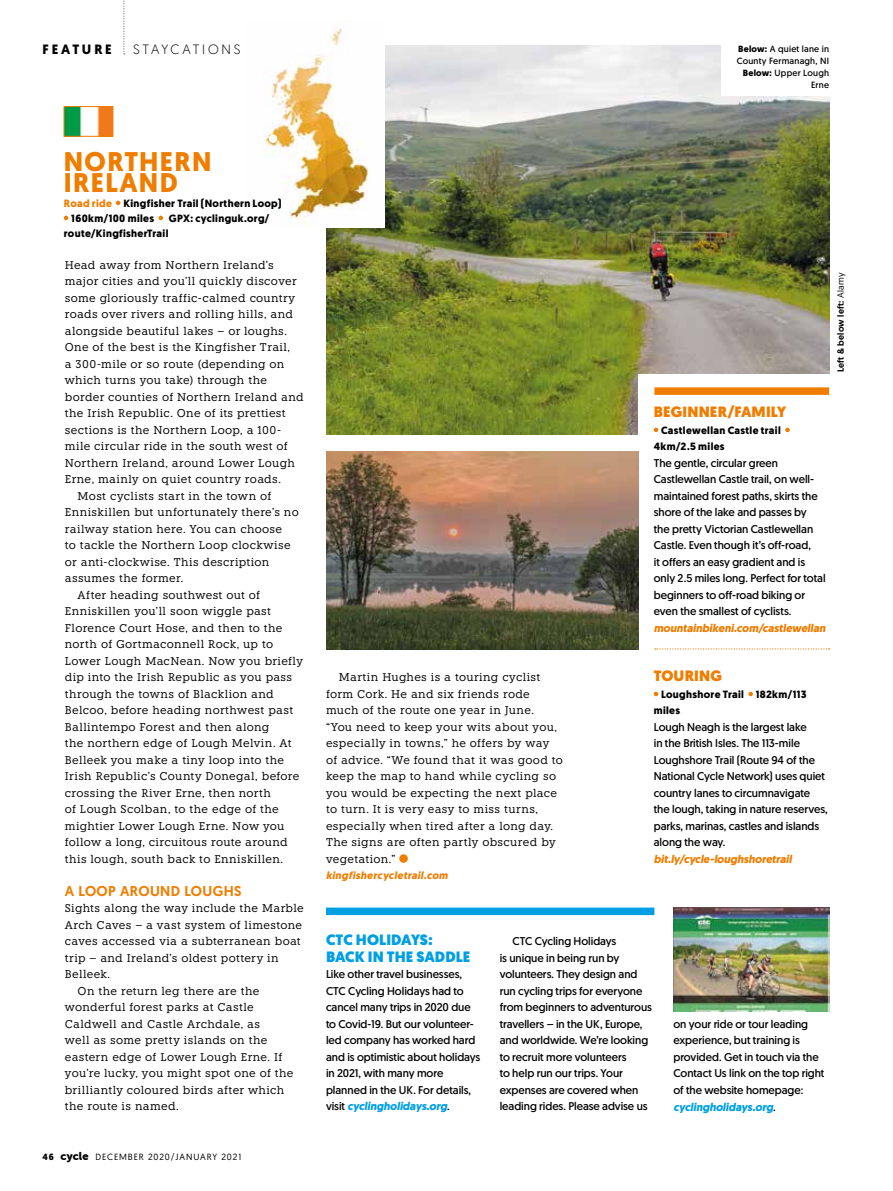
<style>
.page{position:relative;width:893px;height:1191px;background:#fff}
.page>*{position:absolute;margin:0;border:0;box-sizing:border-box;transform-origin:0 0}
.t1{font:700 27px/21px "Geomanist";letter-spacing:.055em;color:#ef7d00}
.t2{font:900 15px/16.5px "Geomanist";color:#009fe3}
.t3{font:900 15px "Geomanist";letter-spacing:.01em;color:#ef7d00}
.t4{font:500 14.25px "Geomanist";letter-spacing:.025em;color:#ef7d00}
.t5{font:300 13.5px "Geomanist";letter-spacing:.195em;color:#000}
.t6{font:700 13.5px "Geomanist";letter-spacing:.21em;color:#000}
.t7{font:11.25px/16.5px "Knile";letter-spacing:.025em;color:#000}
.t8{font:11.25px/16.5px "Geomanist";letter-spacing:-.005em;color:#000}
.t9{font:italic 700 11.25px "Geomanist";letter-spacing:-.005em;color:#ef7d00}
.t10{font:700 10.5px/16.5px "Geomanist";letter-spacing:.035em;color:#000}
.t11{font:italic 700 10.5px "Geomanist";letter-spacing:.035em;color:#ef7d00}
.t12{font:9px/12px "Geomanist";letter-spacing:.025em;color:#000;text-align:right}
.t13{font:9px "Geomanist";letter-spacing:.1em;color:#000}
.t14{font:500 9px "Geomanist";letter-spacing:.025em;color:#000}
.s1{font-weight:700}
.s2{color:#ef7d00}
.s3{font-family:"Museo Sans Rounded 900";font-size:11.25px}
.s4{font-weight:400}
.s5{font-weight:700;font-style:italic;color:#009fe3}
</style>
<div class="page">
<img style="left:326px;top:45px;width:503px;height:390px">
<div style="left:639px;top:374px;width:206px;height:165px;background:#fff"></div>
<img style="left:326px;top:452px;width:313px;height:198px">
<img style="left:263px;top:24px;width:122px;height:203px">
<img style="left:66px;top:108px;width:45px;height:26px">
<div style="left:64px;top:106px;width:49px;height:30px;border:1px solid #ef7d00"></div>
<svg style="left:655px;top:648px;width:174px;height:1px"></svg>
<div style="left:654px;top:387px;width:175px;height:8px;background:#ef7d00"></div>
<div style="left:326px;top:907px;width:328px;height:8px;background:#009fe3"></div>
<img style="left:673px;top:907px;width:156px;height:104px">
<svg style="left:123px;top:0;width:2px;height:54px"></svg>
<svg style="left:654px;top:428px;width:4px;height:4px"></svg>
<svg style="left:785px;top:428px;width:5px;height:4px"></svg>
<svg style="left:654px;top:692px;width:4px;height:4px"></svg>
<svg style="left:748px;top:692px;width:5px;height:4px"></svg>
<div style="left:721px;top:36px;width:116px;height:60px;background:#fff"></div>
<svg style="left:116px;top:201px;width:4px;height:4px"></svg>
<svg style="left:64px;top:216px;width:4px;height:4px"></svg>
<svg style="left:159px;top:216px;width:4px;height:4px"></svg>
<div style="left:399px;top:854px;width:9px;height:9px;background:#ef7d00;border-radius:50%"></div>
<div style="left:269px;top:134px;width:8px;height:9px;background:#fff;border-radius:50%"></div>
<p class="t6" style="left:43px;top:40px;width:71px">FEATURE</p>
<p class="t5" style="left:133px;top:41px;width:109px">STAYCATIONS</p>
<p class="t12" style="left:737px;top:42px;width:94px"><span class="s1">Below:</span> A quiet lane in<br>County Fermanagh, NI<br><span class="s1">Below:</span> Upper Lough<br>Erne</p>
<h1 class="t1" style="left:64px;top:151px;width:149px">NORTHERN<br>IRELAND</h1>
<p class="t10" style="left:71px;top:195px;width:212px;line-height:15px;text-indent:-8px"><span class="s2">Road ride</span> Kingfisher Trail (Northern Loop)<br>160km/100 miles</p>
<p class="t10" style="left:169px;top:210px;width:102px">GPX: cyclinguk.org/</p>
<p class="t10" style="left:64px;top:225px;width:106px">route/KingfisherTrail</p>
<p class="t7" style="left:65px;top:256px;width:210px">Head away from Northern Ireland’s</p>
<p class="t7" style="left:65px;top:273px;width:233px">major cities and you’ll quickly discover</p>
<p class="t7" style="left:65px;top:289px;width:232px">some gloriously traffic-calmed country</p>
<p class="t7" style="left:65px;top:306px;width:230px">roads over rivers and rolling hills, and</p>
<p class="t7" style="left:65px;top:322px;width:224px">alongside beautiful lakes – or loughs.</p>
<p class="t7" style="left:65px;top:339px;width:227px">One of the best is the Kingfisher Trail,</p>
<p class="t7" style="left:65px;top:355px;width:221px">a 300-mile or so route (depending on</p>
<p class="t7" style="left:65px;top:372px;width:204px">which turns you take) through the</p>
<p class="t7" style="left:65px;top:388px;width:240px">border counties of Northern Ireland and</p>
<p class="t7" style="left:65px;top:405px;width:222px">the Irish Republic. One of its prettiest</p>
<p class="t7" style="left:65px;top:421px;width:218px">sections is the Northern Loop, a 100-</p>
<p class="t7" style="left:65px;top:438px;width:224px">mile circular ride in the south west of</p>
<p class="t7" style="left:65px;top:454px;width:231px">Northern Ireland, around Lower Lough</p>
<p class="t7" style="left:65px;top:471px;width:217px">Erne, mainly on quiet country roads.</p>
<p class="t7" style="left:78px;top:487px;width:195px">Most cyclists start in the town of</p>
<p class="t7" style="left:65px;top:504px;width:235px">Enniskillen but unfortunately there’s no</p>
<p class="t7" style="left:65px;top:520px;width:219px">railway station here. You can choose</p>
<p class="t7" style="left:65px;top:537px;width:227px">to tackle the Northern Loop clockwise</p>
<p class="t7" style="left:65px;top:553px;width:206px">or anti-clockwise. This description</p>
<p class="t7" style="left:65px;top:570px;width:120px">assumes the former.</p>
<p class="t7" style="left:78px;top:586px;width:184px">After heading southwest out of</p>
<p class="t7" style="left:65px;top:603px;width:208px">Enniskillen you’ll soon wiggle past</p>
<p class="t7" style="left:65px;top:619px;width:219px">Florence Court Hose, and then to the</p>
<p class="t7" style="left:65px;top:636px;width:210px">north of Gortmaconnell Rock, up to</p>
<p class="t7" style="left:65px;top:652px;width:240px">Lower Lough MacNean. Now you briefly</p>
<p class="t7" style="left:65px;top:669px;width:229px">dip into the Irish Republic as you pass</p>
<p class="t7" style="left:65px;top:685px;width:210px">through the towns of Blacklion and</p>
<p class="t7" style="left:65px;top:702px;width:230px">Belcoo, before heading northwest past</p>
<p class="t7" style="left:65px;top:718px;width:206px">Ballintempo Forest and then along</p>
<p class="t7" style="left:65px;top:735px;width:228px">the northern edge of Lough Melvin. At</p>
<p class="t7" style="left:65px;top:751px;width:221px">Belleek you make a tiny loop into the</p>
<p class="t7" style="left:65px;top:768px;width:236px">Irish Republic’s County Donegal, before</p>
<p class="t7" style="left:65px;top:784px;width:208px">crossing the River Erne, then north</p>
<p class="t7" style="left:65px;top:801px;width:215px">of Lough Scolban, to the edge of the</p>
<p class="t7" style="left:65px;top:817px;width:221px">mightier Lower Lough Erne. Now you</p>
<p class="t7" style="left:65px;top:834px;width:224px">follow a long, circuitous route around</p>
<p class="t7" style="left:65px;top:850px;width:220px">this lough, south back to Enniskillen.</p>
<p class="t4" style="left:65px;top:881px;width:178px">A LOOP AROUND LOUGHS</p>
<p class="t7" style="left:65px;top:900px;width:240px">Sights along the way include the Marble</p>
<p class="t7" style="left:65px;top:916px;width:239px">Arch Caves – a vast system of limestone</p>
<p class="t7" style="left:65px;top:933px;width:237px">caves accessed via a subterranean boat</p>
<p class="t7" style="left:65px;top:949px;width:215px">trip – and Ireland’s oldest pottery in</p>
<p class="t7" style="left:65px;top:966px;width:47px">Belleek.</p>
<p class="t7" style="left:78px;top:982px;width:183px">On the return leg there are the</p>
<p class="t7" style="left:65px;top:999px;width:190px">wonderful forest parks at Castle</p>
<p class="t7" style="left:65px;top:1015px;width:197px">Caldwell and Castle Archdale, as</p>
<p class="t7" style="left:65px;top:1032px;width:204px">well as some pretty islands on the</p>
<p class="t7" style="left:65px;top:1048px;width:219px">eastern edge of Lower Lough Erne. If</p>
<p class="t7" style="left:65px;top:1065px;width:230px">you’re lucky, you might spot one of the</p>
<p class="t7" style="left:65px;top:1081px;width:221px">brilliantly coloured birds after which</p>
<p class="t7" style="left:65px;top:1098px;width:115px">the route is named.</p>
<p class="t13" style="left:43px;top:1150px;width:200px"><span class="s1">46</span> <span class="s3">cycle</span> DECEMBER 2020/JANUARY 2021</p>
<p class="t7" style="left:326px;top:669px;width:239px;text-indent:13px">Martin Hughes is a touring cyclist form Cork. He and six friends rode much of the route one year in June.<br>“You need to keep your wits about you, especially in towns,” he offers by way of advice. “We found that it was good to keep the map to hand while cycling so you would be expecting the next place to turn. It is very easy to miss turns, especially when tired after a long day.<br>The signs are often partly obscured by vegetation.”</p>
<p class="t11" style="left:326px;top:868px;width:123px">kingfishercycletrail.com</p>
<p class="t14" style="left:835px;top:372px;width:101px;rotate:-90deg">Left &amp; below left: <span class="s4">Alamy</span></p>
<h2 class="t3" style="left:654px;top:402px;width:134px">BEGINNER/FAMILY</h2>
<p class="t10" style="left:654px;top:422px;width:128px;text-indent:7px">Castlewellan Castle trail<br>4km/2.5 miles</p>
<p class="t8" style="left:654px;top:454px;width:173px">The gentle, circular green Castlewellan Castle trail, on well&shy;maintained forest paths, skirts the shore of the lake and passes by<br>the pretty Victorian Castlewellan Castle. Even though it’s off-road,<br>it offers an easy gradient and is only 2.5 miles long. Perfect for total beginners to off-road biking or even the smallest of cyclists.</p>
<p class="t9" style="left:654px;top:620px;width:173px">mountainbikeni.com/castlewellan</p>
<h2 class="t3" style="left:654px;top:666px;width:70px">TOURING</h2>
<p class="t10" style="left:654px;top:686px;width:154px;text-indent:7px">Loughshore Trail 182km/113 miles</p>
<p class="t8" style="left:654px;top:718px;width:175px">Lough Neagh is the largest lake<br>in the British Isles. The 113-mile<br>Loughshore Trail (Route 94 of the<br>National Cycle Network) uses quiet country lanes to circumnavigate the lough, taking in nature reserves, parks, marinas, castles and islands along the way.</p>
<p class="t9" style="left:654px;top:851px;width:139px">bit.ly/cycle-loughshoretrail</p>
<h2 class="t2" style="left:326px;top:932px;width:146px">CTC HOLIDAYS:<br>BACK IN THE SADDLE</h2>
<p class="t8" style="left:326px;top:966px;width:156px">Like other travel businesses,<br>CTC Cycling Holidays had to cancel many trips in 2020 due to Covid-19. But our volunteer&shy;led company has worked hard and is optimistic about holidays in 2021, with many more planned in the UK. For details, visit <span class="s5">cyclingholidays.org</span>.</p>
<p class="t8" style="left:500px;top:933px;width:154px;text-indent:13px">CTC Cycling Holidays<br>is unique in being run by volunteers. They design and run cycling trips for everyone from beginners to adventurous travellers – in the UK, Europe, and worldwide. We’re looking to recruit more volunteers<br>to help run our trips. Your expenses are covered when leading rides. Please advise us</p>
<p class="t8" style="left:673px;top:1015px;width:152px">on your ride or tour leading experience, but training is provided. Get in touch via the<br>Contact Us link on the top right of the website homepage: <span class="s5">cyclingholidays.org</span>.</p>
</div>
